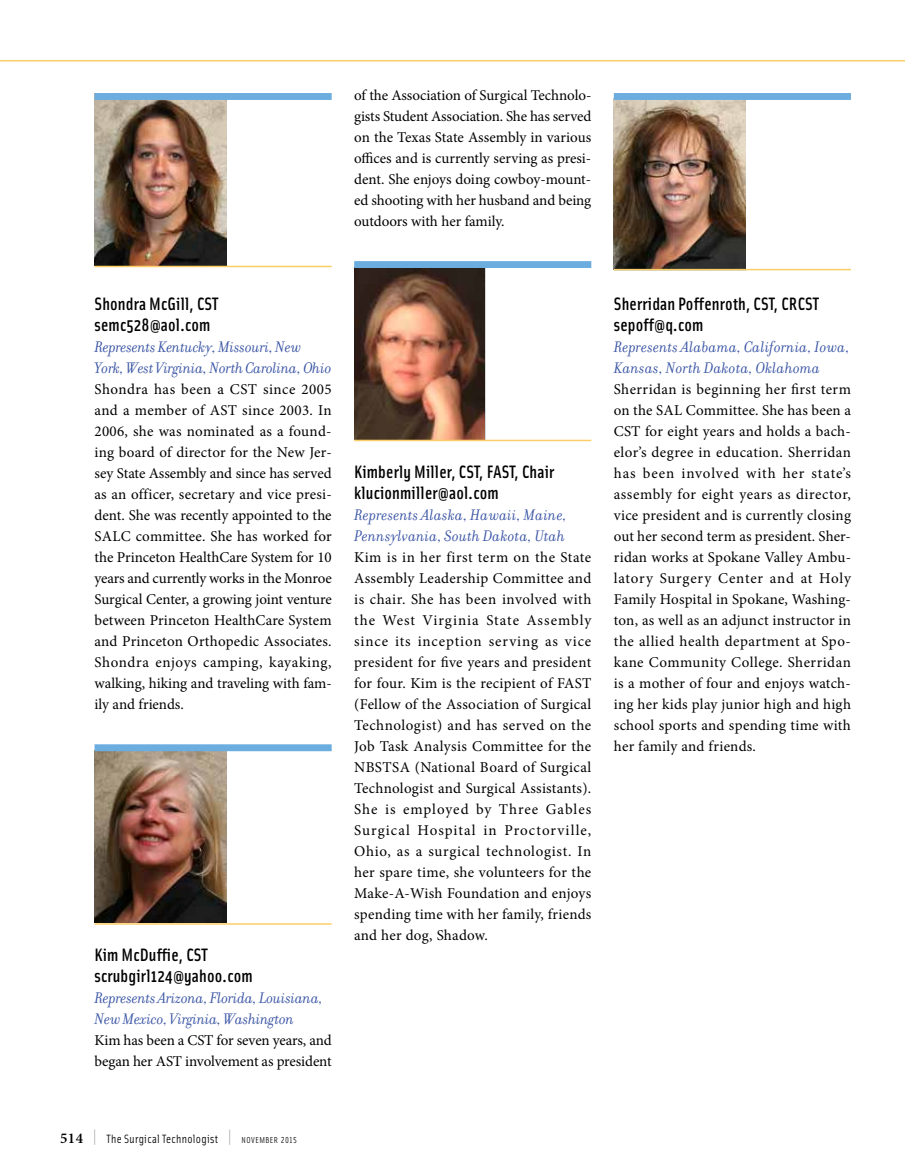
<style>
.page{position:relative;width:905px;height:1175px;background:#fff}
.page>*{position:absolute;margin:0;border:0;box-sizing:border-box;transform-origin:0 0}
.t1{font:500 18px/21px "Solex";letter-spacing:.01em;color:#000}
.t2{font:italic 16.5px/21px "Filosofia";letter-spacing:-.01em;color:#3954a4}
.t3{font:italic 16.5px/21px "Filosofia";letter-spacing:.01em;color:#3954a4}
.t4{font:15px/21px "Minion Pro";letter-spacing:.005em;color:#000;text-align:justify}
.t5{font:15px/21px "Minion Pro";letter-spacing:-.015em;color:#000}
.t6{font:12px "Solex";letter-spacing:.025em;color:#000}
.s1{font-family:"Minion Pro";font-weight:600;font-size:15px}
.s2{font-family:"Solex Regular Lining";font-size:19.5px;color:#939598}
.s3{font-family:"Solex Regular Lining";font-size:8.7px}
</style>
<div class="page">
<img style="left:614px;top:100px;width:131px;height:169px">
<hr style="left:614px;top:269px;width:236px;height:1px;background:#fcce68">
<img style="left:354px;top:268px;width:130px;height:172px">
<hr style="left:354px;top:440px;width:237px;height:1px;background:#fcce68">
<img style="left:94px;top:751px;width:132px;height:171px">
<hr style="left:94px;top:923px;width:238px;height:1px;background:#fcce68">
<img style="left:94px;top:100px;width:132px;height:166px">
<hr style="left:94px;top:266px;width:238px;height:1px;background:#fcce68">
<div style="left:94px;top:93px;width:238px;height:7px;background:#6caddf"></div>
<div style="left:94px;top:744px;width:238px;height:7px;background:#6caddf"></div>
<div style="left:354px;top:261px;width:237px;height:7px;background:#6caddf"></div>
<div style="left:614px;top:93px;width:236px;height:7px;background:#6caddf"></div>
<hr style="left:0;top:60px;width:904px;height:2px;background:#fcce68">
<p class="t4" style="left:354px;top:85px;width:239px">of the Association of Surgical Technolo&shy;gists Student Association. She has served on the Texas State Assembly in various offices and is currently serving as presi&shy;dent. She enjoys doing cowboy-mount&shy;ed shooting with her husband and being outdoors with her family.</p>
<p class="t1" style="left:94px;top:292px;width:125px">Shondra McGill, CST semc528@aol.com</p>
<p class="t2" style="left:94px;top:337px;width:238px">Represents Kentucky, Missouri, New<br>York, West Virginia, North Carolina, Ohio</p>
<p class="t4" style="left:94px;top:379px;width:239px">Shondra has been a CST since 2005 and a member of AST since 2003. In 2006, she was nominated as a found&shy;ing board of director for the New Jer&shy;sey State Assembly and since has served as an officer, secretary and vice presi&shy;dent. She was recently appointed to the SALC committee. She has worked for the Princeton HealthCare System for 10 years and currently works in the Monroe Surgical Center, a growing joint venture between Princeton HealthCare System and Princeton Orthopedic Associates.<br>Shondra enjoys camping, kayaking, walking, hiking and traveling with fam&shy;ily and friends.</p>
<p class="t1" style="left:94px;top:943px;width:160px">Kim McDuffie, CST scrubgirl124@yahoo.com</p>
<p class="t2" style="left:94px;top:988px;width:230px">Represents Arizona, Florida, Louisiana,<br>New Mexico, Virginia, Washington</p>
<p class="t5" style="left:94px;top:1030px;width:239px">Kim has been a CST for seven years, and began her AST involvement as president</p>
<p class="t1" style="left:354px;top:460px;width:202px">Kimberly Miller, CST, FAST, Chair klucionmiller@aol.com</p>
<p class="t3" style="left:354px;top:505px;width:214px">Represents Alaska, Hawaii, Maine,<br>Pennsylvania, South Dakota, Utah</p>
<p class="t4" style="left:354px;top:547px;width:239px">Kim is in her first term on the State Assembly Leadership Committee and is chair. She has been involved with the West Virginia State Assembly since its inception serving as vice president for five years and president for four. Kim is the recipient of FAST (Fellow of the Association of Surgical Technologist) and has served on the Job Task Analysis Committee for the NBSTSA (National Board of Surgical Technologist and Surgical Assistants).<br>She is employed by Three Gables Surgical Hospital in Proctorville, Ohio, as a surgical technologist. In her spare time, she volunteers for the Make-A-Wish Foundation and enjoys spending time with her family, friends and her dog, Shadow.</p>
<p class="t1" style="left:614px;top:292px;width:207px">Sherridan Poffenroth, CST, CRCST sepoff@q.com</p>
<p class="t3" style="left:614px;top:337px;width:237px">Represents Alabama, California, Iowa,<br>Kansas, North Dakota, Oklahoma</p>
<p class="t4" style="left:614px;top:379px;width:239px">Sherridan is beginning her first term on the SAL Committee. She has been a CST for eight years and holds a bach&shy;elor’s degree in education. Sherridan has been involved with her state’s assembly for eight years as director, vice president and is currently closing out her second term as president. Sher&shy;ridan works at Spokane Valley Ambu&shy;latory Surgery Center and at Holy Family Hospital in Spokane, Washing&shy;ton, as well as an adjunct instructor in the allied health department at Spo&shy;kane Community College. Sherridan is a mother of four and enjoys watch&shy;ing her kids play junior high and high school sports and spending time with her family and friends.</p>
<p class="t6" style="left:60px;top:1130px;width:238px"><span class="s1">514</span> <span class="s2">|</span> The Surgical Technologist <span class="s2">|</span> <span class="s3">NOVEMBER 2015</span></p>
</div>
